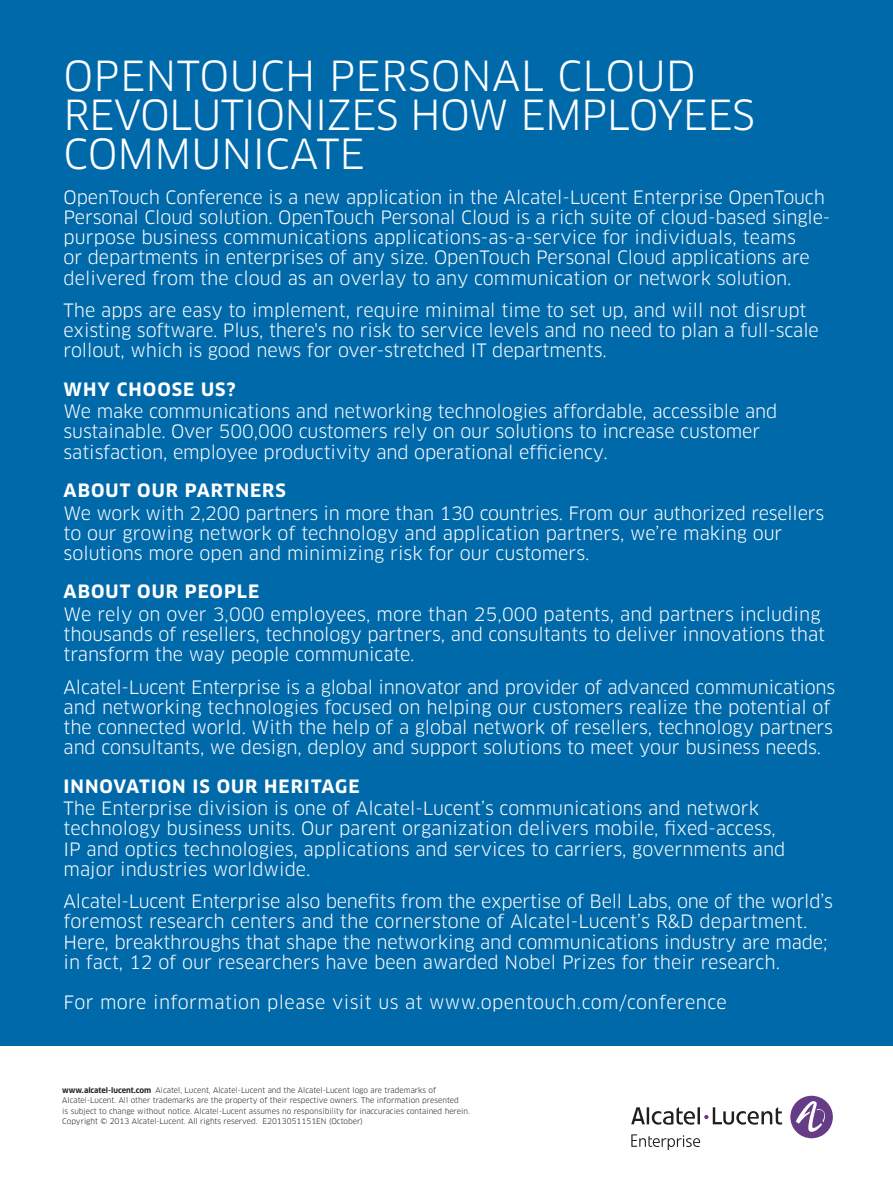
<style>
.page{position:relative;width:893px;height:1191px;background:#fff}
.page>*{position:absolute;margin:0;border:0;box-sizing:border-box;transform-origin:0 0}
.t1{font:40.5px/39px "Clan OT";letter-spacing:-.01em;color:#fff}
.t2{font:18px/20.2px "Clan OT";letter-spacing:-.005em;color:#fff}
.t3{font:700 18px "Clan OT";letter-spacing:.055em;color:#fff}
.t4{font:18px "Clan OT";letter-spacing:.02em;color:#fff}
.t5{font:7.5px/10.5px "Clan OT";color:#231f20}
.s1{font-weight:700}
</style>
<div class="page">
<div style="left:0;top:0;width:893px;height:1045px;background:#0069aa"></div>
<svg style="left:631px;top:1134px;width:69px;height:16px"></svg>
<div style="left:790px;top:1095px;width:43px;height:43px;background:#663c87;border-radius:50%"></div>
<svg style="left:796px;top:1100px;width:32px;height:32px"></svg>
<svg style="left:631px;top:1107px;width:151px;height:17px"></svg>
<h1 class="t1" style="left:64px;top:57px;width:693px">OPENTOUCH PERSONAL CLOUD<br>REVOLUTIONIZES HOW EMPLOYEES<br>COMMUNICATE</h1>
<p class="t2" style="left:64px;top:187px;width:768px">OpenTouch Conference is a new application in the Alcatel-Lucent Enterprise OpenTouch Personal Cloud solution. OpenTouch Personal Cloud is a rich suite of cloud-based single&shy;purpose business communications applications-as-a-service for individuals, teams<br>or departments in enterprises of any size. OpenTouch Personal Cloud applications are delivered from the cloud as an overlay to any communication or network solution.</p>
<p class="t2" style="left:64px;top:300px;width:757px">The apps are easy to implement, require minimal time to set up, and will not disrupt existing software. Plus, there's no risk to service levels and no need to plan a full-scale rollout, which is good news for over-stretched IT departments.</p>
<p class="t3" style="left:64px;top:378px;width:173px">WHY CHOOSE US?</p>
<p class="t2" style="left:64px;top:401px;width:715px">We make communications and networking technologies affordable, accessible and sustainable. Over 500,000 customers rely on our solutions to increase customer satisfaction, employee productivity and operational efficiency.</p>
<p class="t3" style="left:64px;top:480px;width:224px">ABOUT OUR PARTNERS</p>
<p class="t2" style="left:64px;top:503px;width:762px">We work with 2,200 partners in more than 130 countries. From our authorized resellers to our growing network of technology and application partners, we’re making our solutions more open and minimizing risk for our customers.</p>
<p class="t3" style="left:64px;top:581px;width:197px">ABOUT OUR PEOPLE</p>
<p class="t2" style="left:64px;top:604px;width:763px">We rely on over 3,000 employees, more than 25,000 patents, and partners including thousands of resellers, technology partners, and consultants to deliver innovations that transform the way people communicate.</p>
<p class="t2" style="left:64px;top:677px;width:773px">Alcatel-Lucent Enterprise is a global innovator and provider of advanced communications and networking technologies focused on helping our customers realize the potential of the connected world. With the help of a global network of resellers, technology partners and consultants, we design, deploy and support solutions to meet your business needs.</p>
<p class="t3" style="left:64px;top:775px;width:298px">INNOVATION IS OUR HERITAGE</p>
<p class="t2" style="left:64px;top:798px;width:723px">The Enterprise division is one of Alcatel-Lucent’s communications and network technology business units. Our parent organization delivers mobile, fixed-access, IP and optics technologies, applications and services to carriers, governments and major industries worldwide.</p>
<p class="t2" style="left:64px;top:891px;width:771px">Alcatel-Lucent Enterprise also benefits from the expertise of Bell Labs, one of the world’s foremost research centers and the cornerstone of Alcatel-Lucent’s R&amp;D department.<br>Here, breakthroughs that shape the networking and communications industry are made; in fact, 12 of our researchers have been awarded Nobel Prizes for their research.</p>
<p class="t4" style="left:64px;top:992px;width:665px">For more information please visit us at www.opentouch.com/conference</p>
<p class="t5" style="left:62px;top:1084px;width:409px"><span class="s1">www.alcatel-lucent.com</span> Alcatel, Lucent, Alcatel-Lucent and the Alcatel-Lucent logo are trademarks of Alcatel-Lucent. All other trademarks are the property of their respective owners. The information presented<br>is subject to change without notice. Alcatel-Lucent assumes no responsibility for inaccuracies contained herein.<br>Copyright © 2013 Alcatel-Lucent. All rights reserved. E2013051151EN (October)</p>
</div>
